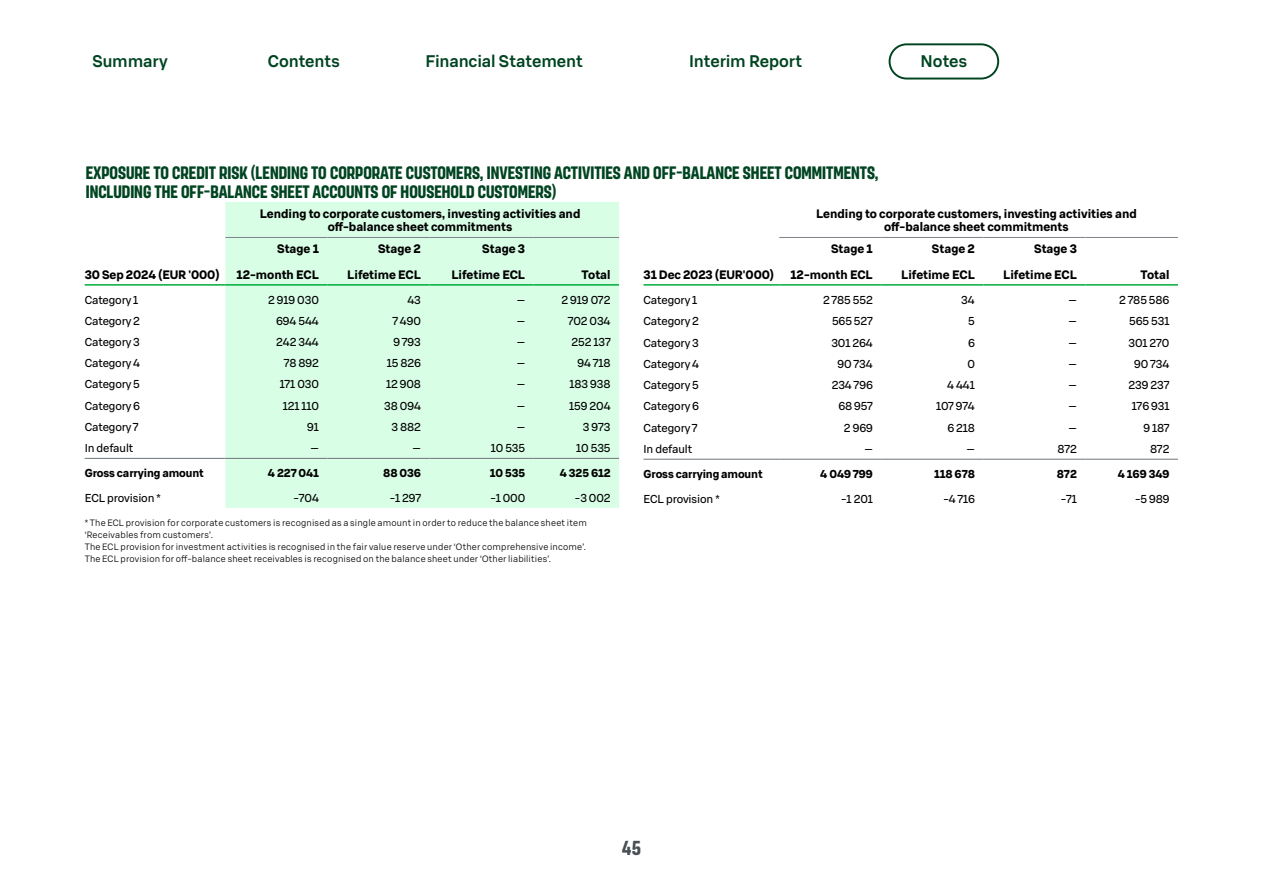
<style>
.page{position:relative;width:1263px;height:893px;background:#fff}
.page>*{position:absolute;margin:0;border:0;box-sizing:border-box;transform-origin:0 0}
.t1{font:700 20.25px "S Bonus Display";color:#474f54}
.t2{font:700 18px/19.5px "S Bonus Display";color:#004421}
.t3{font:500 16.5px "S Bonus UX";letter-spacing:-.005em;color:#004421}
.t4{font:700 12px/13.5px "S Bonus UX";color:#000;text-align:center}
.t5{font:11.25px "S Bonus UX";letter-spacing:-.01em;color:#000}
.t6{font:700 11.25px "S Bonus UX";letter-spacing:-.01em;color:#000}
.t7{font:300 9px/12px "S Bonus UX";letter-spacing:.02em;color:#000}
</style>
<div class="page">
<div style="left:225px;top:202px;width:394px;height:306px;background:#d9fee6"></div>
<hr style="left:85px;top:284px;width:140px;height:2px;background:#00ac3b">
<hr style="left:225px;top:284px;width:102px;height:2px;background:#00ac3b">
<hr style="left:327px;top:284px;width:102px;height:2px;background:#00ac3b">
<hr style="left:429px;top:284px;width:105px;height:2px;background:#00ac3b">
<hr style="left:534px;top:284px;width:85px;height:2px;background:#00ac3b">
<hr style="left:85px;top:458px;width:140px;height:1px;background:#7c8388">
<hr style="left:225px;top:458px;width:102px;height:1px;background:#7c8388">
<hr style="left:327px;top:458px;width:102px;height:1px;background:#7c8388">
<hr style="left:429px;top:458px;width:105px;height:1px;background:#7c8388">
<hr style="left:534px;top:458px;width:85px;height:1px;background:#7c8388">
<hr style="left:225px;top:237px;width:102px;height:1px;background:#7c8388">
<hr style="left:327px;top:237px;width:102px;height:1px;background:#7c8388">
<hr style="left:429px;top:237px;width:105px;height:1px;background:#7c8388">
<hr style="left:534px;top:237px;width:85px;height:1px;background:#7c8388">
<hr style="left:643px;top:284px;width:136px;height:2px;background:#00ac3b">
<hr style="left:779px;top:284px;width:102px;height:2px;background:#00ac3b">
<hr style="left:881px;top:284px;width:102px;height:2px;background:#00ac3b">
<hr style="left:983px;top:284px;width:102px;height:2px;background:#00ac3b">
<hr style="left:1085px;top:284px;width:93px;height:2px;background:#00ac3b">
<hr style="left:643px;top:459px;width:136px;height:1px;background:#7c8388">
<hr style="left:983px;top:459px;width:102px;height:1px;background:#7c8388">
<hr style="left:1085px;top:459px;width:93px;height:1px;background:#7c8388">
<hr style="left:779px;top:459px;width:102px;height:1px;background:#7c8388">
<hr style="left:881px;top:459px;width:102px;height:1px;background:#7c8388">
<hr style="left:779px;top:237px;width:102px;height:1px;background:#7c8388">
<hr style="left:881px;top:237px;width:102px;height:1px;background:#7c8388">
<hr style="left:983px;top:237px;width:102px;height:1px;background:#7c8388">
<hr style="left:1085px;top:237px;width:93px;height:1px;background:#7c8388">
<h3 class="t3" style="left:92px;top:50px;width:77px">Summary</h3>
<h3 class="t3" style="left:268px;top:50px;width:73px">Contents</h3>
<h3 class="t3" style="left:425px;top:50px;width:159px">Financial Statement</h3>
<h3 class="t3" style="left:689px;top:50px;width:114px">Interim Report</h3>
<h3 class="t3" style="left:921px;top:50px;width:48px">Notes</h3>
<h2 class="t2" style="left:86px;top:163px;width:794px">EXPOSURE TO CREDIT RISK (LENDING TO CORPORATE CUSTOMERS, INVESTING ACTIVITIES AND OFF-BALANCE SHEET COMMITMENTS,<br>INCLUDING THE OFF-BALANCE SHEET ACCOUNTS OF HOUSEHOLD CUSTOMERS)</h2>
<p class="t4" style="left:260px;top:206px;width:322px">Lending to corporate customers, investing activities and off-balance sheet commitments</p>
<p class="t4" style="left:277px;top:242px;width:43px">Stage 1</p>
<p class="t4" style="left:378px;top:242px;width:44px">Stage 2</p>
<p class="t4" style="left:482px;top:242px;width:44px">Stage 3</p>
<p class="t4" style="left:85px;top:267px;width:136px">30 Sep 2024 (EUR '000)</p>
<p class="t4" style="left:237px;top:268px;width:84px">12-month ECL</p>
<p class="t4" style="left:347px;top:268px;width:75px">Lifetime ECL</p>
<p class="t4" style="left:451px;top:268px;width:75px">Lifetime ECL</p>
<p class="t4" style="left:582px;top:268px;width:30px">Total</p>
<p class="t5" style="left:85px;top:292px;width:55px">Category 1</p>
<p class="t5" style="left:268px;top:292px;width:52px">2 919 030</p>
<p class="t5" style="left:407px;top:292px;width:15px">43</p>
<p class="t5" style="left:517px;top:292px;width:10px">—</p>
<p class="t5" style="left:561px;top:292px;width:51px">2 919 072</p>
<p class="t5" style="left:85px;top:313px;width:57px">Category 2</p>
<p class="t5" style="left:276px;top:313px;width:44px">694 544</p>
<p class="t5" style="left:392px;top:313px;width:30px">7 490</p>
<p class="t5" style="left:517px;top:313px;width:10px">—</p>
<p class="t5" style="left:568px;top:313px;width:44px">702 034</p>
<p class="t5" style="left:85px;top:334px;width:57px">Category 3</p>
<p class="t5" style="left:276px;top:334px;width:44px">242 344</p>
<p class="t5" style="left:393px;top:334px;width:29px">9 793</p>
<p class="t5" style="left:517px;top:334px;width:10px">—</p>
<p class="t5" style="left:571px;top:334px;width:41px">252 137</p>
<p class="t5" style="left:85px;top:355px;width:57px">Category 4</p>
<p class="t5" style="left:284px;top:355px;width:37px">78 892</p>
<p class="t5" style="left:387px;top:355px;width:36px">15 826</p>
<p class="t5" style="left:517px;top:355px;width:10px">—</p>
<p class="t5" style="left:577px;top:355px;width:35px">94 718</p>
<p class="t5" style="left:85px;top:377px;width:57px">Category 5</p>
<p class="t5" style="left:280px;top:377px;width:41px">171 030</p>
<p class="t5" style="left:386px;top:377px;width:36px">12 908</p>
<p class="t5" style="left:517px;top:377px;width:10px">—</p>
<p class="t5" style="left:569px;top:377px;width:43px">183 938</p>
<p class="t5" style="left:85px;top:398px;width:57px">Category 6</p>
<p class="t5" style="left:283px;top:398px;width:38px">121 110</p>
<p class="t5" style="left:384px;top:398px;width:38px">38 094</p>
<p class="t5" style="left:517px;top:398px;width:10px">—</p>
<p class="t5" style="left:569px;top:398px;width:43px">159 204</p>
<p class="t5" style="left:85px;top:419px;width:56px">Category 7</p>
<p class="t5" style="left:307px;top:419px;width:13px">91</p>
<p class="t5" style="left:391px;top:419px;width:31px">3 882</p>
<p class="t5" style="left:517px;top:419px;width:10px">—</p>
<p class="t5" style="left:583px;top:419px;width:29px">3 973</p>
<p class="t5" style="left:85px;top:440px;width:50px">In default</p>
<p class="t5" style="left:311px;top:440px;width:10px">—</p>
<p class="t5" style="left:413px;top:440px;width:10px">—</p>
<p class="t5" style="left:491px;top:440px;width:36px">10 535</p>
<p class="t5" style="left:576px;top:440px;width:36px">10 535</p>
<p class="t6" style="left:85px;top:466px;width:121px">Gross carrying amount</p>
<p class="t6" style="left:268px;top:466px;width:53px">4 227 041</p>
<p class="t6" style="left:383px;top:466px;width:39px">88 036</p>
<p class="t6" style="left:490px;top:466px;width:37px">10 535</p>
<p class="t6" style="left:560px;top:466px;width:52px">4 325 612</p>
<p class="t5" style="left:85px;top:490px;width:77px">ECL provision *</p>
<p class="t5" style="left:293px;top:490px;width:27px">-704</p>
<p class="t5" style="left:390px;top:490px;width:33px">-1 297</p>
<p class="t5" style="left:490px;top:490px;width:36px">-1 000</p>
<p class="t5" style="left:575px;top:490px;width:37px">-3 002</p>
<p class="t7" style="left:85px;top:516px;width:504px">* The ECL provision for corporate customers is recognised as a single amount in order to reduce the balance sheet item ‘Receivables from customers’.<br>The ECL provision for investment activities is recognised in the fair value reserve under ‘Other comprehensive income’.<br>The ECL provision for off-balance sheet receivables is recognised on the balance sheet under ‘Other liabilities’.</p>
<p class="t4" style="left:816px;top:206px;width:322px">Lending to corporate customers, investing activities and off-balance sheet commitments</p>
<p class="t4" style="left:831px;top:242px;width:43px">Stage 1</p>
<p class="t4" style="left:932px;top:242px;width:44px">Stage 2</p>
<p class="t4" style="left:1034px;top:242px;width:44px">Stage 3</p>
<p class="t4" style="left:643px;top:267px;width:132px">31 Dec 2023 (EUR'000)</p>
<p class="t4" style="left:790px;top:268px;width:84px">12-month ECL</p>
<p class="t4" style="left:901px;top:268px;width:75px">Lifetime ECL</p>
<p class="t4" style="left:1003px;top:268px;width:75px">Lifetime ECL</p>
<p class="t4" style="left:1140px;top:268px;width:30px">Total</p>
<p class="t5" style="left:643px;top:292px;width:55px">Category 1</p>
<p class="t5" style="left:823px;top:292px;width:51px">2 785 552</p>
<p class="t5" style="left:961px;top:292px;width:15px">34</p>
<p class="t5" style="left:1068px;top:292px;width:10px">—</p>
<p class="t5" style="left:1119px;top:292px;width:52px">2 785 586</p>
<p class="t5" style="left:643px;top:314px;width:57px">Category 2</p>
<p class="t5" style="left:832px;top:314px;width:43px">565 527</p>
<p class="t5" style="left:968px;top:314px;width:8px">5</p>
<p class="t5" style="left:1068px;top:314px;width:10px">—</p>
<p class="t5" style="left:1129px;top:314px;width:42px">565 531</p>
<p class="t5" style="left:643px;top:335px;width:57px">Category 3</p>
<p class="t5" style="left:831px;top:335px;width:43px">301 264</p>
<p class="t5" style="left:968px;top:335px;width:8px">6</p>
<p class="t5" style="left:1068px;top:335px;width:10px">—</p>
<p class="t5" style="left:1128px;top:335px;width:43px">301 270</p>
<p class="t5" style="left:643px;top:356px;width:57px">Category 4</p>
<p class="t5" style="left:838px;top:356px;width:37px">90 734</p>
<p class="t5" style="left:967px;top:356px;width:9px">0</p>
<p class="t5" style="left:1068px;top:356px;width:10px">—</p>
<p class="t5" style="left:1134px;top:356px;width:37px">90 734</p>
<p class="t5" style="left:644px;top:377px;width:57px">Category 5</p>
<p class="t5" style="left:832px;top:377px;width:43px">234 796</p>
<p class="t5" style="left:947px;top:377px;width:29px">4 441</p>
<p class="t5" style="left:1068px;top:377px;width:10px">—</p>
<p class="t5" style="left:1128px;top:377px;width:43px">239 237</p>
<p class="t5" style="left:644px;top:399px;width:57px">Category 6</p>
<p class="t5" style="left:838px;top:399px;width:36px">68 957</p>
<p class="t5" style="left:936px;top:399px;width:40px">107 974</p>
<p class="t5" style="left:1068px;top:399px;width:10px">—</p>
<p class="t5" style="left:1132px;top:399px;width:39px">176 931</p>
<p class="t5" style="left:644px;top:420px;width:56px">Category 7</p>
<p class="t5" style="left:844px;top:420px;width:30px">2 969</p>
<p class="t5" style="left:947px;top:420px;width:29px">6 218</p>
<p class="t5" style="left:1068px;top:420px;width:10px">—</p>
<p class="t5" style="left:1143px;top:420px;width:28px">9 187</p>
<p class="t5" style="left:644px;top:441px;width:50px">In default</p>
<p class="t5" style="left:864px;top:441px;width:10px">—</p>
<p class="t5" style="left:966px;top:441px;width:10px">—</p>
<p class="t5" style="left:1057px;top:441px;width:21px">872</p>
<p class="t5" style="left:1150px;top:441px;width:21px">872</p>
<p class="t6" style="left:644px;top:466px;width:121px">Gross carrying amount</p>
<p class="t6" style="left:820px;top:466px;width:54px">4 049 799</p>
<p class="t6" style="left:934px;top:466px;width:42px">118 678</p>
<p class="t6" style="left:1057px;top:466px;width:22px">872</p>
<p class="t6" style="left:1118px;top:466px;width:53px">4 169 349</p>
<p class="t5" style="left:644px;top:491px;width:77px">ECL provision *</p>
<p class="t5" style="left:841px;top:491px;width:33px">-1 201</p>
<p class="t5" style="left:943px;top:491px;width:33px">-4 716</p>
<p class="t5" style="left:1061px;top:491px;width:18px">-71</p>
<p class="t5" style="left:1135px;top:491px;width:36px">-5 989</p>
<h1 class="t1" style="left:622px;top:835px;width:21px">45</h1>
</div>
